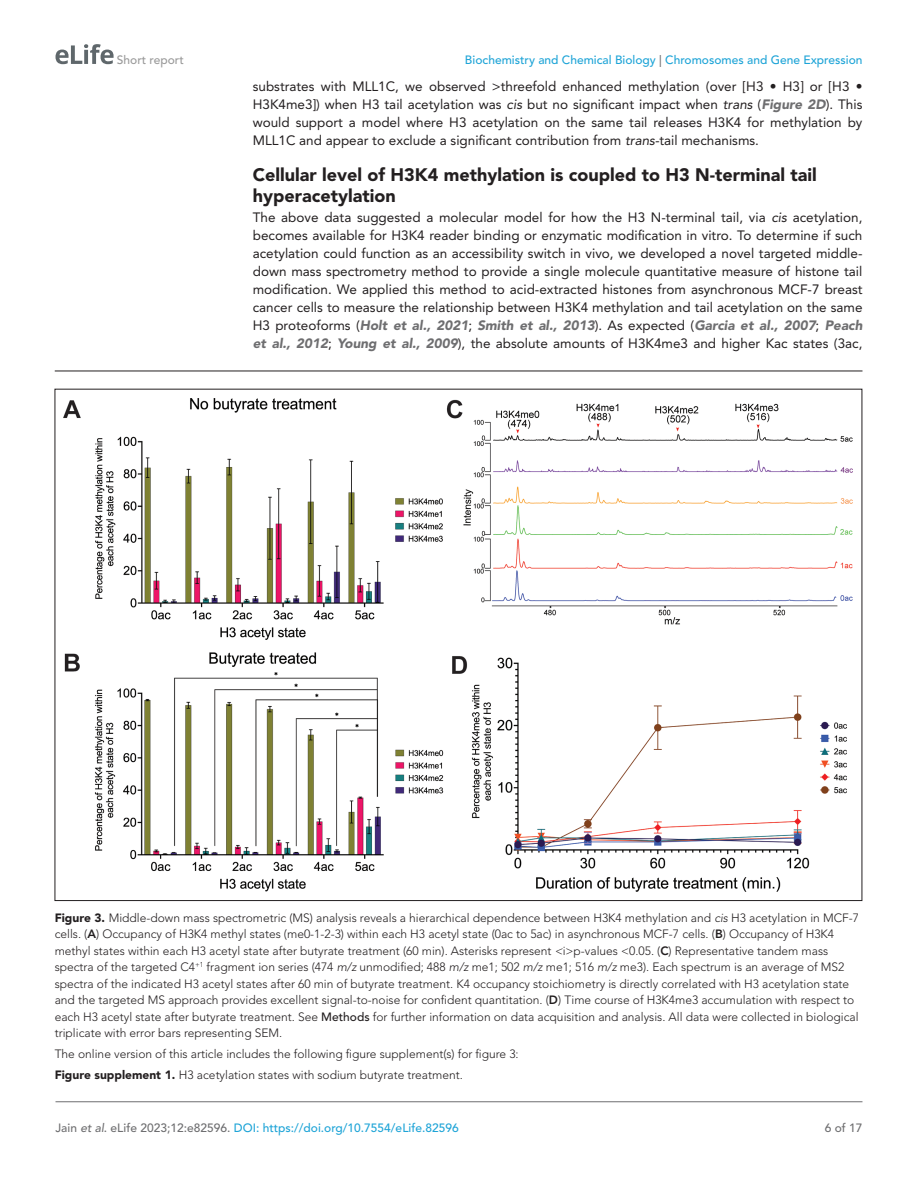
<style>
.page{position:relative;width:918px;height:1188px;background:#fff}
.page>*{position:absolute;margin:0;border:0;box-sizing:border-box;transform-origin:0 0}
.t1{font:900 18px/21px "Avenir LT Std";color:#231f20}
.t2{font:13.5px/18px "Avenir LT Std";color:#231f20;text-align:justify}
.t3{font:300 12px/16.5px "Avenir LT Std";color:#231f20}
.t4{font:500 12px "Avenir LT Std";color:#1ea4d7}
.t5{font:500 12px "Avenir LT Std";color:#9a9a9a}
.t6{font:500 12px "Avenir LT Std";color:#6e6e70}
.s1{color:#6e6e70}
.s2{font-style:italic}
.s3{font-weight:900;font-style:italic;color:#6e6e70}
.s4{font-weight:900}
.s5{font-weight:800}
.s6{font-weight:500}
.s7{font-style:italic;color:#6e6e70}
</style>
<div class="page">
<svg style="left:56px;top:44px;width:58px;height:20px"></svg>
<hr style="left:56px;top:1101px;width:806px;height:1px;background:#6e6e70">
<hr style="left:55px;top:371px;width:807px;height:1px;background:#231f20">
<img style="left:64px;top:398px;width:789px;height:494px">
<p class="t5" style="left:117px;top:53px;width:68px">Short report</p>
<p class="t4" style="left:465px;top:53px;width:399px">Biochemistry and Chemical Biology <span class="s1">|</span> Chromosomes and Gene Expression</p>
<p class="t2" style="left:253px;top:78px;width:611px">substrates with MLL1C, we observed &gt;threefold enhanced methylation (over [H3 • H3] or [H3 • H3K4me3]) when H3 tail acetylation was <span class="s2">cis</span> but no significant impact when <span class="s2">trans</span> (<span class="s3">Figure 2D</span>). This would support a model where H3 acetylation on the same tail releases H3K4 for methylation by MLL1C and appear to exclude a significant contribution from <span class="s2">trans-</span>tail mechanisms.</p>
<h1 class="t1" style="left:253px;top:164px;width:565px">Cellular level of H3K4 methylation is coupled to H3 N-terminal tail hyperacetylation</h1>
<p class="t2" style="left:253px;top:208px;width:611px">The above data suggested a molecular model for how the H3 N-terminal tail, via <span class="s2">cis</span> acetylation, becomes available for H3K4 reader binding or enzymatic modification in vitro. To determine if such acetylation could function as an accessibility switch in vivo, we developed a novel targeted middle&shy;down mass spectrometry method to provide a single molecule quantitative measure of histone tail modification. We applied this method to acid-extracted histones from asynchronous MCF-7 breast cancer cells to measure the relationship between H3K4 methylation and tail acetylation on the same H3 proteoforms (<span class="s3">Holt et al., 2021</span>; <span class="s3">Smith et al., 2013</span>). As expected (<span class="s3">Garcia et al., 2007</span>; <span class="s3">Peach et al., 2012</span>; <span class="s3">Young et al., 2009</span>), the absolute amounts of H3K4me3 and higher Kac states (3ac,</p>
<p class="t3" style="left:55px;top:909px;width:806px"><span class="s4">Figure 3.</span> Middle-down mass spectrometric (MS) analysis reveals a hierarchical dependence between H3K4 methylation and <span class="s2">cis</span> H3 acetylation in MCF-7 cells. (<span class="s5">A</span>) Occupancy of H3K4 methyl states (me0-1-2-3) within each H3 acetyl state (0ac to 5ac) in asynchronous MCF-7 cells. (<span class="s5">B</span>) Occupancy of H3K4 methyl states within each H3 acetyl state after butyrate treatment (60 min). Asterisks represent <span class="s2">&lt;</span>i&gt;p-values &lt;0.05. (<span class="s5">C</span>) Representative tandem mass spectra of the targeted C4<sup>+1</sup> fragment ion series (474 <span class="s2">m/z</span> unmodified; 488 <span class="s2">m/z</span> me1; 502 <span class="s2">m/z</span> me1; 516 <span class="s2">m/z</span> me3). Each spectrum is an average of MS2 spectra of the indicated H3 acetyl states after 60 min of butyrate treatment. K4 occupancy stoichiometry is directly correlated with H3 acetylation state and the targeted MS approach provides excellent signal-to-noise for confident quantitation. (<span class="s5">D</span>) Time course of H3K4me3 accumulation with respect to each H3 acetyl state after butyrate treatment. See <span class="s6">Methods</span> for further information on data acquisition and analysis. All data were collected in biological triplicate with error bars representing SEM.</p>
<p class="t3" style="left:55px;top:1044px;width:466px;line-height:21px">The online version of this article includes the following figure supplement(s) for figure 3:<br><span class="s4">Figure supplement 1.</span> H3 acetylation states with sodium butyrate treatment.</p>
<p class="t4" style="left:56px;top:1121px;width:405px"><span class="s1">Jain</span> <span class="s7">et al</span><span class="s1">. eLife 2023;12:e82596.</span> DOI: https://doi.org/10.7554/eLife.82596</p>
<p class="t6" style="left:825px;top:1121px;width:39px">6 of 17</p>
</div>
